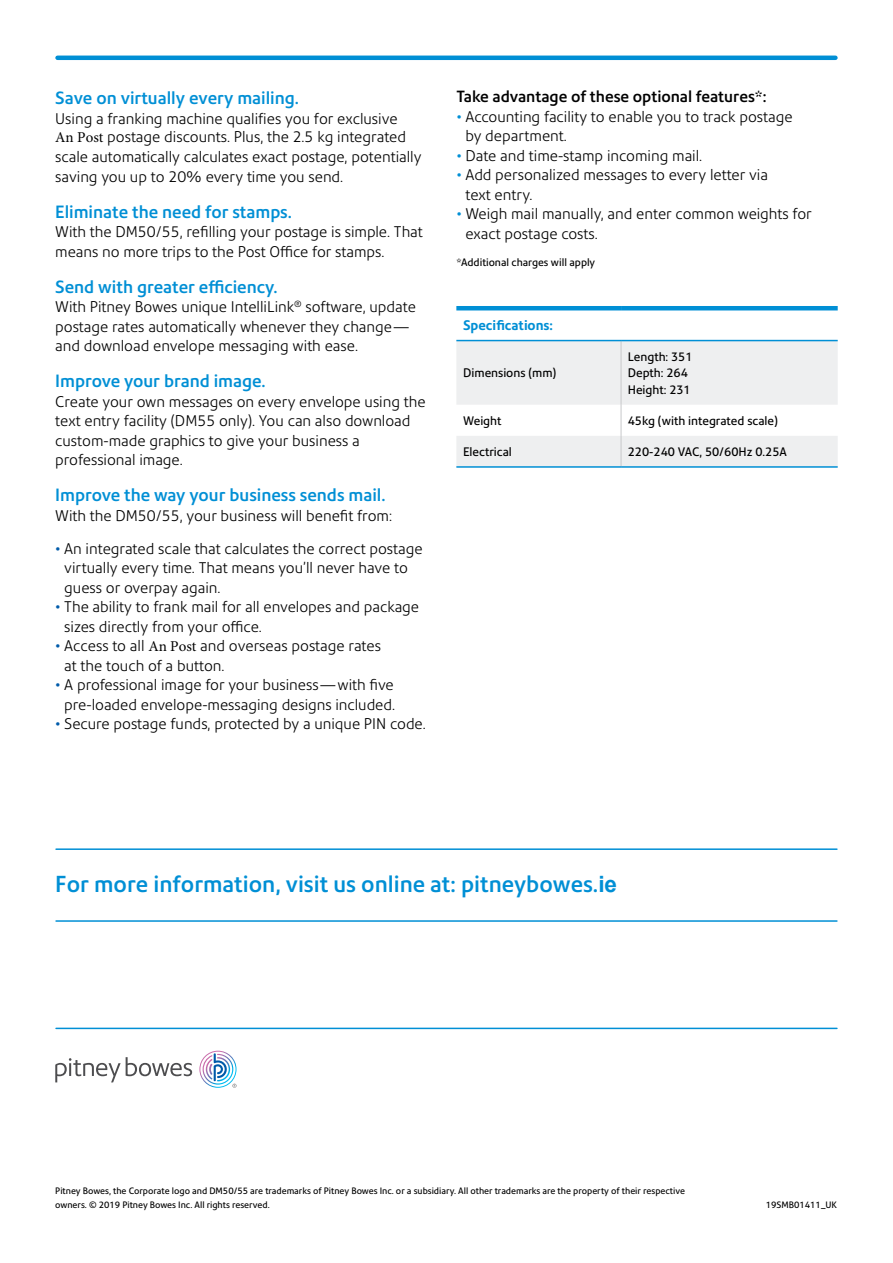
<style>
.page{position:relative;width:893px;height:1263px;background:#fff}
.page>*{position:absolute;margin:0;border:0;box-sizing:border-box;transform-origin:0 0}
.t1{font:500 22.5px "Precision Sans";color:#008fd5}
.t2{font:500 17.25px "Precision Sans";color:#008fd5}
.t3{font:500 15.75px "Precision Sans";color:#000}
.t4{font:300 15px/19.5px "Precision Sans";color:#000}
.t5{font:700 13.5px "Precision Sans";color:#008fd5}
.t6{font:12px/16.5px "Precision Sans";color:#000}
.t7{font:10.5px "Precision Sans";color:#000}
.t8{font:9px/13.5px "Precision Sans";color:#000}
.s1{font-family:"Minion Pro";font-weight:400}
.s2{color:#005baa}
.s3{color:#008fd5}
.s4{font-family:"Arial";font-weight:700}
</style>
<div class="page">
<svg style="left:456px;top:341px;width:382px;height:125px;fill:#eeeff0"></svg>
<hr style="left:621px;top:341px;width:1px;height:64px;background:#c7c8ca">
<hr style="left:621px;top:405px;width:1px;height:31px;background:#c7c8ca">
<hr style="left:621px;top:436px;width:1px;height:30px;background:#c7c8ca">
<hr style="left:456px;top:306px;width:165px;height:4px;background:#008fd5">
<hr style="left:621px;top:306px;width:217px;height:4px;background:#008fd5">
<hr style="left:456px;top:340px;width:165px;height:1px;background:#008fd5">
<hr style="left:621px;top:340px;width:217px;height:1px;background:#008fd5">
<hr style="left:456px;top:466px;width:165px;height:2px;background:#008fd5">
<hr style="left:621px;top:466px;width:217px;height:2px;background:#008fd5">
<hr style="left:56px;top:920px;width:781px;height:2px;background:#008fd5">
<hr style="left:56px;top:848px;width:781px;height:2px;background:#008fd5">
<hr style="left:58px;top:56px;width:777px;height:4px;background:#008fd5">
<hr style="left:56px;top:1028px;width:781px;height:1px;background:#008fd5">
<svg style="left:55px;top:1057px;width:137px;height:25px"></svg>
<svg style="left:199px;top:1051px;width:38px;height:37px"></svg>
<p class="t2" style="left:55px;top:87px;width:245px">Save on virtually every mailing.</p>
<p class="t4" style="left:55px;top:109px;width:352px;line-height:18.3px">Using a franking machine qualifies you for exclusive<br><span class="s1">An Post</span> postage discounts. Plus, the 2.5 kg integrated</p>
<p class="t4" style="left:55px;top:147px;width:368px">scale automatically calculates exact postage, potentially saving you up to 20% every time you send.</p>
<p class="t2" style="left:55px;top:201px;width:238px">Eliminate the need for stamps.</p>
<p class="t4" style="left:55px;top:222px;width:369px">With the DM50/55, refilling your postage is simple. That means no more trips to the Post Office for stamps.</p>
<p class="t2" style="left:55px;top:276px;width:224px">Send with greater efficiency.</p>
<p class="t4" style="left:55px;top:297px;width:362px">With Pitney Bowes unique IntelliLink<sup>®</sup> software, update postage rates automatically whenever they change— and download envelope messaging with ease.</p>
<p class="t2" style="left:55px;top:371px;width:212px">Improve your brand image.</p>
<p class="t4" style="left:55px;top:391px;width:372px">Create your own messages on every envelope using the text entry facility (DM55 only). You can also download custom-made graphics to give your business a professional image.</p>
<p class="t2" style="left:55px;top:485px;width:332px">Improve the way your business sends mail.</p>
<p class="t4" style="left:55px;top:505px;width:338px">With the DM50/55, your business will benefit from:</p>
<p class="t4" style="left:64px;top:538px;width:360px;text-indent:-9px"><span class="s2">•</span> An integrated scale that calculates the correct postage virtually every time. That means you’ll never have to guess or overpay again.</p>
<p class="t4" style="left:64px;top:597px;width:356px;text-indent:-9px"><span class="s2">•</span> The ability to frank mail for all envelopes and package sizes directly from your office.</p>
<p class="t4" style="left:64px;top:636px;width:318px;text-indent:-9px"><span class="s2">•</span> Access to all <span class="s1">An Post</span> and overseas postage rates at the touch of a button.</p>
<p class="t4" style="left:55px;top:675px;width:341px;text-align:right"><span class="s2">•</span> A professional image for your business—with five pre-loaded envelope-messaging designs included.</p>
<p class="t4" style="left:55px;top:714px;width:372px"><span class="s2">•</span> Secure postage funds, protected by a unique PIN code.</p>
<p class="t3" style="left:456px;top:87px;width:312px">Take advantage of these optional features*:</p>
<p class="t4" style="left:465px;top:107px;width:329px;text-indent:-9px"><span class="s3">•</span> Accounting facility to enable you to track postage by department.</p>
<p class="t4" style="left:456px;top:146px;width:247px"><span class="s3">•</span> Date and time-stamp incoming mail.</p>
<p class="t4" style="left:465px;top:165px;width:304px;text-indent:-9px"><span class="s3">•</span> Add personalized messages to every letter via text entry.</p>
<p class="t4" style="left:465px;top:204px;width:348px;text-indent:-9px"><span class="s3">•</span> Weigh mail manually, and enter common weights for exact postage costs.</p>
<p class="t7" style="left:456px;top:256px;width:140px">*Additional charges will apply</p>
<p class="t5" style="left:463px;top:317px;width:91px">Specifications:</p>
<p class="t6" style="left:463px;top:365px;width:95px">Dimensions (mm)</p>
<p class="t6" style="left:628px;top:348px;width:66px">Length: 351<br>Depth: 264<br>Height: 231</p>
<p class="t6" style="left:463px;top:412px;width:40px">Weight</p>
<p class="t6" style="left:628px;top:412px;width:152px">45kg (with integrated scale)</p>
<p class="t6" style="left:463px;top:444px;width:50px">Electrical</p>
<p class="t6" style="left:628px;top:444px;width:161px">220-240 VAC, 50/60Hz 0.25A</p>
<h1 class="t1" style="left:55px;top:870px;width:563px">For more information, visit us online at: pitneybowes.<span class="s4">ie</span></h1>
<p class="t8" style="left:55px;top:1184px;width:631px">Pitney Bowes, the Corporate logo and DM50/55 are trademarks of Pitney Bowes Inc. or a subsidiary. All other trademarks are the property of their respective owners. © 2019 Pitney Bowes Inc. All rights reserved.</p>
<p class="t8" style="left:766px;top:1198px;width:73px">19SMB01411_UK</p>
</div>
